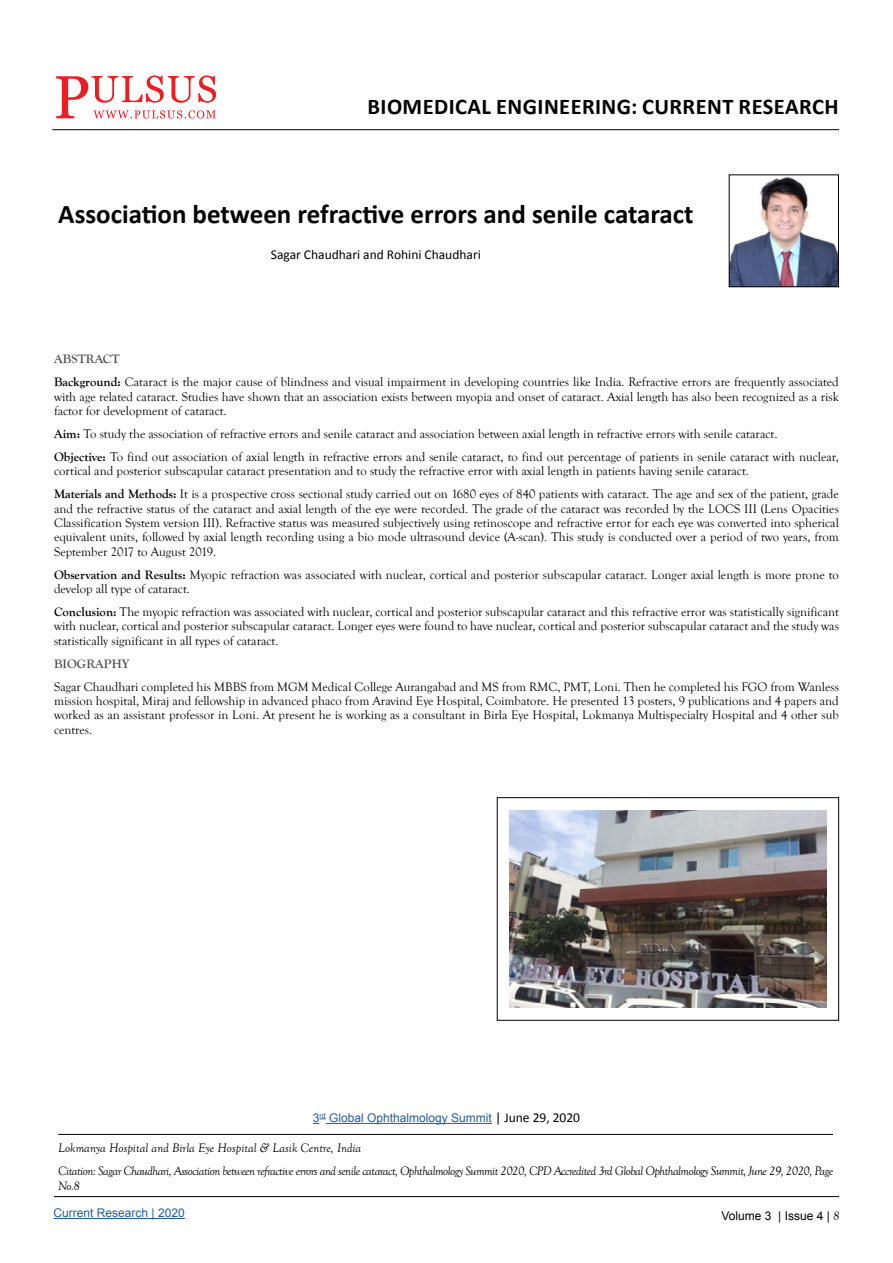
<style>
.page{position:relative;width:893px;height:1263px;background:#fff}
.page>*{position:absolute;margin:0;border:0;box-sizing:border-box;transform-origin:0 0}
.t1{font:700 27px "Calibri";color:#000}
.t2{font:700 22.5px "Calibri";letter-spacing:.02em;color:#000}
.t3{font:13.5px "Calibri";color:#000}
.t4{font:12.75px/14.4px "Goudy Old Style T";color:#000}
.t5{font:italic 12.75px/23.4px "Goudy Old Style T";letter-spacing:-.04em;color:#000}
.t6{font:700 12.75px "Goudy Old Style T";color:#4d4d4f}
.t7{font:12px "Arial";color:#215e9e}
.t8{font:12px "Arial";color:#000}
.s1{font-weight:700;color:#4d4d4f}
.s2{font-weight:700}
.s3{font-family:"Calibri";font-size:13.5px;color:#000}
.s4{font-family:"Goudy Old Style T";font-style:italic;font-size:12.75px}
</style>
<div class="page">
<img style="left:731px;top:176px;width:106px;height:109px">
<div style="left:729px;top:174px;width:110px;height:113px;border:1px solid #000"></div>
<div style="left:497px;top:797px;width:342px;height:223px;border:1px solid #000"></div>
<img style="left:510px;top:810px;width:316px;height:198px">
<hr style="left:52px;top:129px;width:787px;height:1px;background:#000">
<hr style="left:58px;top:1134px;width:775px;height:1px;background:#000">
<hr style="left:54px;top:1196px;width:785px;height:1px;background:#000">
<svg style="left:313px;top:1118px;width:13px;height:6px"></svg>
<hr style="left:326px;top:1123px;width:166px;height:1px;background:#215e9e">
<svg style="left:56px;top:75px;width:160px;height:44px"></svg>
<hr style="left:54px;top:1218px;width:131px;height:1px;background:#215e9e">
<h2 class="t2" style="left:367px;top:92px;width:473px">BIOMEDICAL ENGINEERING: CURRENT RESEARCH</h2>
<h1 class="t1" style="left:58px;top:197px;width:637px">Association between refractive errors and senile cataract</h1>
<p class="t3" style="left:271px;top:246px;width:211px">Sagar Chaudhari and Rohini Chaudhari</p>
<p class="t4" style="left:54px;top:348px;width:786px;line-height:23px"><span class="s1">ABSTRACT<br></span><span class="s2">Background:</span> Cataract is the major cause of blindness and visual impairment in developing countries like India. Refractive errors are frequently associated</p>
<p class="t4" style="left:54px;top:390px;width:786px">with age related cataract. Studies have shown that an association exists between myopia and onset of cataract. Axial length has also been recognized as a risk factor for development of cataract.</p>
<p class="t4" style="left:54px;top:423px;width:786px;line-height:23px"><span class="s2">Aim:</span> To study the association of refractive errors and senile cataract and association between axial length in refractive errors with senile cataract.<br><span class="s2">Objective:</span> To find out association of axial length in refractive errors and senile cataract, to find out percentage of patients in senile cataract with nuclear,</p>
<p class="t4" style="left:54px;top:460px;width:786px;line-height:23px">cortical and posterior subscapular cataract presentation and to study the refractive error with axial length in patients having senile cataract.<br><span class="s2">Materials and Methods:</span> It is a prospective cross sectional study carried out on 1680 eyes of 840 patients with cataract. The age and sex of the patient, grade</p>
<p class="t4" style="left:54px;top:501px;width:786px;text-align:justify">and the refractive status of the cataract and axial length of the eye were recorded. The grade of the cataract was recorded by the LOCS III (Lens Opacities Classification System version III). Refractive status was measured subjectively using retinoscope and refractive error for each eye was converted into spherical equivalent units, followed by axial length recording using a bio mode ultrasound device (A-scan). This study is conducted over a period of two years, from September 2017 to August 2019.</p>
<p class="t4" style="left:54px;top:568px;width:786px"><span class="s2">Observation and Results:</span> Myopic refraction was associated with nuclear, cortical and posterior subscapular cataract. Longer axial length is more prone to develop all type of cataract.</p>
<p class="t4" style="left:54px;top:605px;width:786px;text-align:justify"><span class="s2">Conclusion:</span> The myopic refraction was associated with nuclear, cortical and posterior subscapular cataract and this refractive error was statistically significant with nuclear, cortical and posterior subscapular cataract. Longer eyes were found to have nuclear, cortical and posterior subscapular cataract and the study was statistically significant in all types of cataract.</p>
<p class="t6" style="left:54px;top:656px;width:77px">BIOGRAPHY</p>
<p class="t4" style="left:54px;top:679px;width:786px;text-align:justify">Sagar Chaudhari completed his MBBS from MGM Medical College Aurangabad and MS from RMC, PMT, Loni. Then he completed his FGO from Wanless mission hospital, Miraj and fellowship in advanced phaco from Aravind Eye Hospital, Coimbatore. He presented 13 posters, 9 publications and 4 papers and worked as an assistant professor in Loni. At present he is working as a consultant in Birla Eye Hospital, Lokmanya Multispecialty Hospital and 4 other sub centres.</p>
<p class="t7" style="left:313px;top:1110px;width:269px">3<sup>rd</sup> Global Ophthalmology Summit <span class="s3">| June 29, 2020</span></p>
<p class="t5" style="left:58px;top:1136px;width:776px">Lokmanya Hospital and Birla Eye Hospital &amp; Lasik Centre, India<br>Citation: Sagar Chaudhari, Association between refractive errors and senile cataract, Ophthalmology Summit 2020, CPD Accredited 3rd Global Ophthalmology Summit, June 29, 2020, Page</p>
<p class="t5" style="left:58px;top:1175px;width:23px">No.8</p>
<p class="t8" style="left:721px;top:1208px;width:120px">Volume 3 | Issue 4 | <span class="s4">8</span></p>
<p class="t7" style="left:54px;top:1205px;width:133px">Current Research | 2020</p>
</div>
